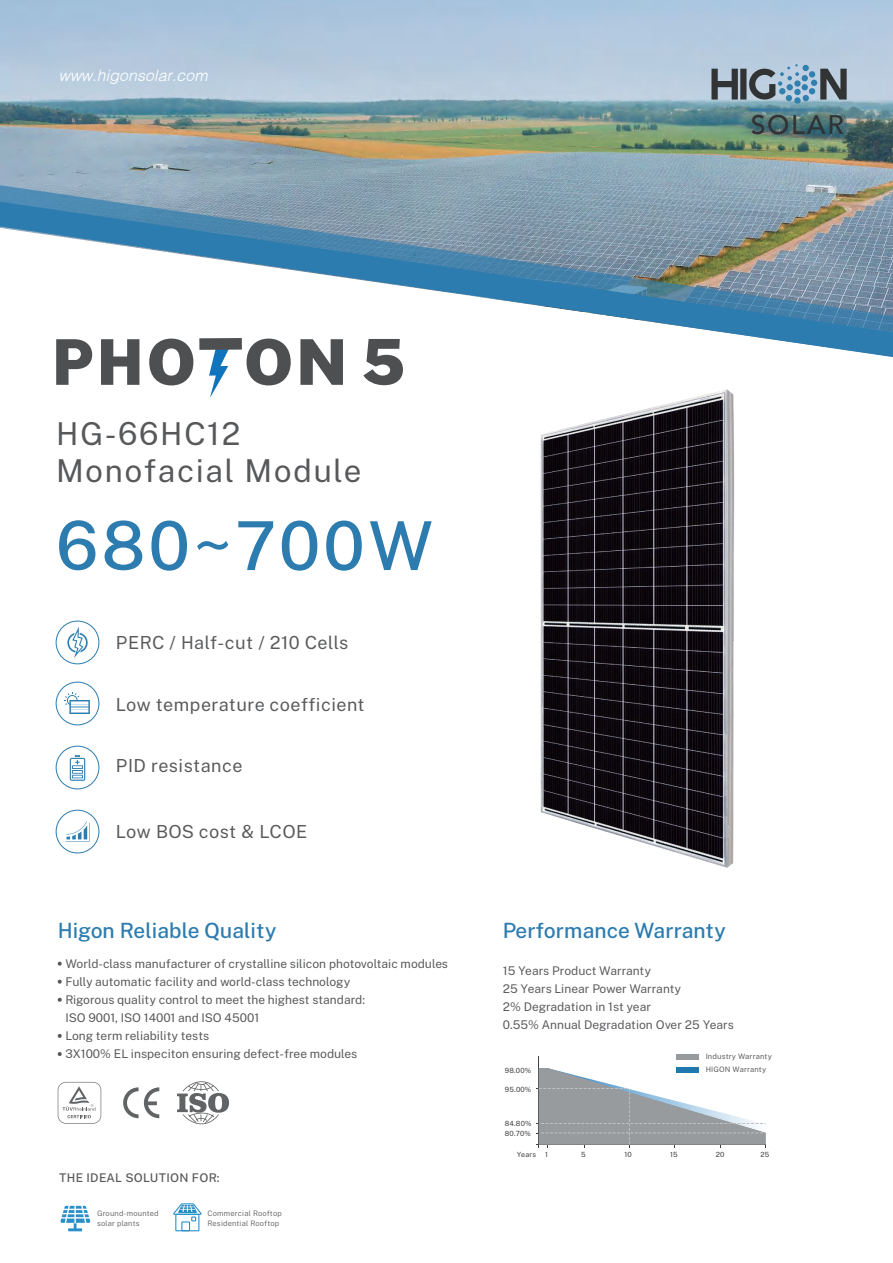
<style>
.page{position:relative;width:893px;height:1263px;background:#fff}
.page>*{position:absolute;margin:0;border:0;box-sizing:border-box;transform-origin:0 0}
.t1{font:500 67.5px "Public Sans";letter-spacing:.05em;color:#2c7caf}
.t2{font:900 63.15px "Public Sans";color:#4e4f51}
.t3{font:31.5px/37px "Public Sans";letter-spacing:.05em;color:#57585a}
.t4{font:500 26.85px "Avenir LT";letter-spacing:.065em;color:#303234}
.t5{font:500 21px "Public Sans";color:#2c7caf}
.t6{font:18px "Public Sans";letter-spacing:.025em;color:#595a5c}
.t7{font:italic 300 18px "Helvetica";color:#fff}
.t8{font:12px/18px "Public Sans";color:#57585a}
.t9{font:12px/18px "Public Sans";color:#595a5c}
.t10{font:500 12px "Public Sans";letter-spacing:.025em;color:#595a5c}
.t11{font:300 7.5px/10.5px "Public Sans";letter-spacing:.025em;color:#595a5c}
.t12{font:7.5px "Public Sans";letter-spacing:.025em;color:#595a5c}
.t13{font:7.05px "Public Sans";letter-spacing:.025em;color:#3d3b3a}
</style>
<div class="page">
<img style="left:0;top:0;width:893px;height:185px">
<svg style="left:177px;top:1081px;width:52px;height:44px"></svg>
<svg style="left:123px;top:1087px;width:36px;height:31px"></svg>
<svg style="left:58px;top:1082px;width:43px;height:42px"></svg>
<svg style="left:58px;top:962px;width:4px;height:4px"></svg>
<svg style="left:58px;top:980px;width:4px;height:4px"></svg>
<svg style="left:58px;top:998px;width:4px;height:4px"></svg>
<svg style="left:58px;top:1034px;width:4px;height:4px"></svg>
<svg style="left:58px;top:1052px;width:4px;height:4px"></svg>
<svg style="left:61px;top:1206px;width:29px;height:25px"></svg>
<svg style="left:67px;top:627px;width:21px;height:31px"></svg>
<div style="left:56px;top:621px;width:43px;height:43px;border:1px solid #2c7caf;border-radius:50%"></div>
<svg style="left:64px;top:692px;width:26px;height:22px"></svg>
<div style="left:56px;top:682px;width:43px;height:43px;border:1px solid #2c7caf;border-radius:50%"></div>
<svg style="left:70px;top:755px;width:15px;height:26px"></svg>
<div style="left:56px;top:746px;width:43px;height:43px;border:1px solid #2c7caf;border-radius:50%"></div>
<div style="left:56px;top:810px;width:43px;height:43px;border:1px solid #2c7caf;border-radius:50%"></div>
<svg style="left:65px;top:821px;width:25px;height:21px"></svg>
<svg style="left:221px;top:334px;width:672px;height:23px"></svg>
<svg style="left:209px;top:349px;width:20px;height:49px"></svg>
<svg style="left:794px;top:97px;width:7px;height:7px"></svg>
<svg style="left:711px;top:64px;width:136px;height:37px;background:#8295a3"></svg>
<div style="left:802px;top:65px;width:7px;height:6px;background:#3080b0;border-radius:50%"></div>
<hr style="left:750px;top:108px;width:98px;height:3px;background:#fff">
<svg style="left:0;top:185px;width:893px;height:149px"></svg>
<svg style="left:173px;top:1203px;width:29px;height:28px"></svg>
<img style="left:178px;top:1205px;width:18px;height:8px">
<div style="left:676px;top:1054px;width:22px;height:5px;background:#989b9e"></div>
<hr style="left:538px;top:1056px;width:1px;height:80px;background:#3f4042">
<svg style="left:536px;top:1068px;width:230px;height:80px"></svg>
<div style="left:676px;top:1067px;width:22px;height:5px;background:#2078b1"></div>
<img style="left:540px;top:389px;width:195px;height:479px">
<h3 class="t7" style="left:59px;top:66px;width:150px">www.higonsolar.com</h3>
<h3 class="t4" style="left:751px;top:110px;width:95px">SOLAR</h3>
<h2 class="t2" style="left:52px;top:312px;width:355px">PHO<sup>-</sup>ON 5</h2>
<h3 class="t3" style="left:56px;top:414px;width:307px">HG-66HC12<br>Monofacial Module</h3>
<h1 class="t1" style="left:56px;top:495px;width:379px">680~700W</h1>
<h3 class="t6" style="left:116px;top:629px;width:234px">PERC / Half-cut / 210 Cells</h3>
<h3 class="t6" style="left:116px;top:690px;width:250px">Low temperature coefficient</h3>
<h3 class="t6" style="left:116px;top:752px;width:128px">PID resistance</h3>
<h3 class="t6" style="left:116px;top:818px;width:193px">Low BOS cost &amp; LCOE</h3>
<h3 class="t5" style="left:58px;top:915px;width:221px">Higon Reliable Quality</h3>
<h3 class="t5" style="left:503px;top:915px;width:225px">Performance Warranty</h3>
<p class="t8" style="left:65px;top:954px;width:384px">World-class manufacturer of crystalline silicon photovoltaic modules Fully automatic facility and world-class technology<br>Rigorous quality control to meet the highest standard:<br>ISO 9001, ISO 14001 and ISO 45001<br>Long term reliability tests<br>3X100% EL inspeciton ensuring defect-free modules</p>
<p class="t10" style="left:59px;top:1168px;width:162px">THE IDEAL SOLUTION FOR:</p>
<p class="t11" style="left:97px;top:1207px;width:63px">Ground-mounted solar plants</p>
<p class="t11" style="left:208px;top:1207px;width:76px">Commercial Rooftop<br>Residential Rooftop</p>
<p class="t9" style="left:503px;top:961px;width:232px">15 Years Product Warranty<br>25 Years Linear Power Warranty<br>2% Degradation in 1st year<br>0.55% Annual Degradation Over 25 Years</p>
<p class="t12" style="left:706px;top:1051px;width:68px">Industry Warranty</p>
<p class="t13" style="left:505px;top:1065px;width:28px">98.00%</p>
<p class="t13" style="left:505px;top:1084px;width:28px">95.00%</p>
<p class="t13" style="left:505px;top:1118px;width:28px">84.80%</p>
<p class="t13" style="left:505px;top:1128px;width:28px">80.70%</p>
<p class="t12" style="left:706px;top:1064px;width:62px">HIGON Warranty</p>
<p class="t13" style="left:517px;top:1149px;width:21px">Years</p>
<p class="t13" style="left:545px;top:1149px;width:4px">1</p>
<p class="t13" style="left:581px;top:1149px;width:6px">5</p>
<p class="t13" style="left:625px;top:1149px;width:9px">10</p>
<p class="t13" style="left:670px;top:1149px;width:9px">15</p>
<p class="t13" style="left:716px;top:1149px;width:10px">20</p>
<p class="t13" style="left:760px;top:1149px;width:11px">25</p>
</div>
